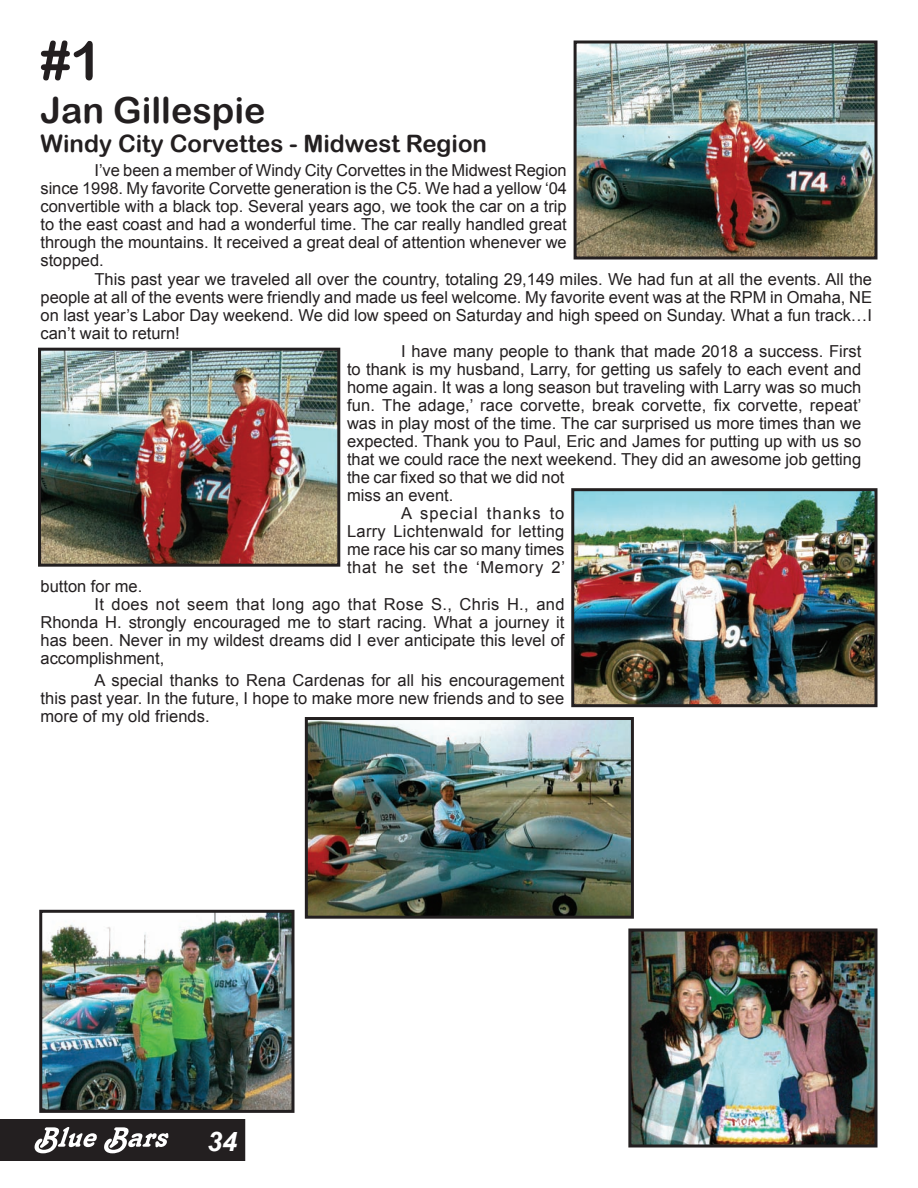
<style>
.page{position:relative;width:918px;height:1188px;background:#fff}
.page>*{position:absolute;margin:0;border:0;box-sizing:border-box;transform-origin:0 0}
.t1{font:54px "Arial Rounded MT Bold";color:#231f20}
.t2{font:36px "Arial Rounded MT Bold";color:#231f20}
.t3{font:italic 700 27px "Arial";color:#fff}
.t4{font:24px "Arial Rounded MT Bold";color:#231f20}
.t5{font:16.5px/18px "Arial";color:#231f20;text-align:justify}
.t6{font:16.5px "Arial";letter-spacing:.02em;color:#231f20}
.t7{font:16.5px "Arial";letter-spacing:.04em;color:#231f20}
.t8{font:16.5px "Arial";letter-spacing:.065em;color:#231f20}
</style>
<div class="page">
<svg style="left:0;top:1119px;width:245px;height:42px;background:#3d3a3b"></svg>
<img style="left:42px;top:352px;width:294px;height:211px">
<div style="left:38px;top:348px;width:302px;height:219px;border:3px solid #231f20"></div>
<img style="left:632px;top:932px;width:242px;height:212px">
<div style="left:628px;top:928px;width:250px;height:220px;border:3px solid #231f20"></div>
<img style="left:575px;top:492px;width:299px;height:211px">
<div style="left:571px;top:488px;width:307px;height:219px;border:3px solid #231f20"></div>
<img style="left:578px;top:44px;width:296px;height:212px">
<div style="left:574px;top:40px;width:304px;height:220px;border:3px solid #231f20"></div>
<img style="left:43px;top:914px;width:247px;height:195px">
<div style="left:39px;top:910px;width:255px;height:203px;border:3px solid #231f20"></div>
<img style="left:309px;top:721px;width:321px;height:194px">
<div style="left:305px;top:717px;width:329px;height:202px;border:3px solid #231f20"></div>
<h1 class="t1" style="left:40px;top:29px;width:63px">#1</h1>
<h2 class="t2" style="left:40px;top:89px;width:227px">Jan Gillespie</h2>
<h3 class="t4" style="left:40px;top:129px;width:448px">Windy City Corvettes - Midwest Region</h3>
<p class="t5" style="left:40px;top:162px;width:528px;text-indent:54px">I’ve been a member of Windy City Corvettes in the Midwest Region since 1998. My favorite Corvette generation is the C5. We had a yellow ‘04 convertible with a black top. Several years ago, we took the car on a trip to the east coast and had a wonderful time. The car really handled great through the mountains. It received a great deal of attention whenever we stopped.</p>
<p class="t5" style="left:94px;top:270px;width:779px">This past year we traveled all over the country, totaling 29,149 miles. We had fun at all the events. All the</p>
<p class="t5" style="left:40px;top:288px;width:833px">people at all of the events were friendly and made us feel welcome. My favorite event was at the RPM in Omaha, NE</p>
<p class="t5" style="left:40px;top:306px;width:833px">on last year’s Labor Day weekend. We did low speed on Saturday and high speed on Sunday. What a fun track…I</p>
<p class="t5" style="left:40px;top:324px;width:141px">can’t wait to return!</p>
<p class="t5" style="left:401px;top:343px;width:462px">I have many people to thank that made 2018 a success. First</p>
<p class="t5" style="left:347px;top:361px;width:516px">to thank is my husband, Larry, for getting us safely to each event and</p>
<p class="t5" style="left:347px;top:379px;width:516px">home again. It was a long season but traveling with Larry was so much</p>
<p class="t5" style="left:347px;top:397px;width:516px">fun. The adage,’ race corvette, break corvette, fix corvette, repeat’</p>
<p class="t5" style="left:347px;top:415px;width:516px">was in play most of the time. The car surprised us more times than we</p>
<p class="t5" style="left:347px;top:433px;width:516px">expected. Thank you to Paul, Eric and James for putting up with us so</p>
<p class="t5" style="left:347px;top:451px;width:516px">that we could race the next weekend. They did an awesome job getting</p>
<p class="t5" style="left:347px;top:469px;width:219px">the car fixed so that we did not</p>
<p class="t5" style="left:347px;top:487px;width:108px">miss an event.</p>
<p class="t8" style="left:401px;top:503px;width:165px">A special thanks to</p>
<p class="t6" style="left:347px;top:521px;width:219px">Larry Lichtenwald for letting</p>
<p class="t5" style="left:347px;top:541px;width:219px">me race his car so many times</p>
<p class="t7" style="left:347px;top:557px;width:220px">that he set the ‘Memory 2’</p>
<p class="t5" style="left:40px;top:577px;width:103px">button for me.</p>
<p class="t6" style="left:94px;top:594px;width:472px">It does not seem that long ago that Rose S., Chris H., and</p>
<p class="t5" style="left:40px;top:614px;width:526px">Rhonda H. strongly encouraged me to start racing. What a journey it</p>
<p class="t5" style="left:40px;top:632px;width:526px">has been. Never in my wildest dreams did I ever anticipate this level of</p>
<p class="t5" style="left:40px;top:650px;width:125px">accomplishment,</p>
<p class="t5" style="left:40px;top:671px;width:525px;text-indent:54px">A special thanks to Rena Cardenas for all his encouragement this past year. In the future, I hope to make more new friends and to see more of my old friends.</p>
<h3 class="t3" style="left:207px;top:1123px;width:32px">34</h3>
</div>
